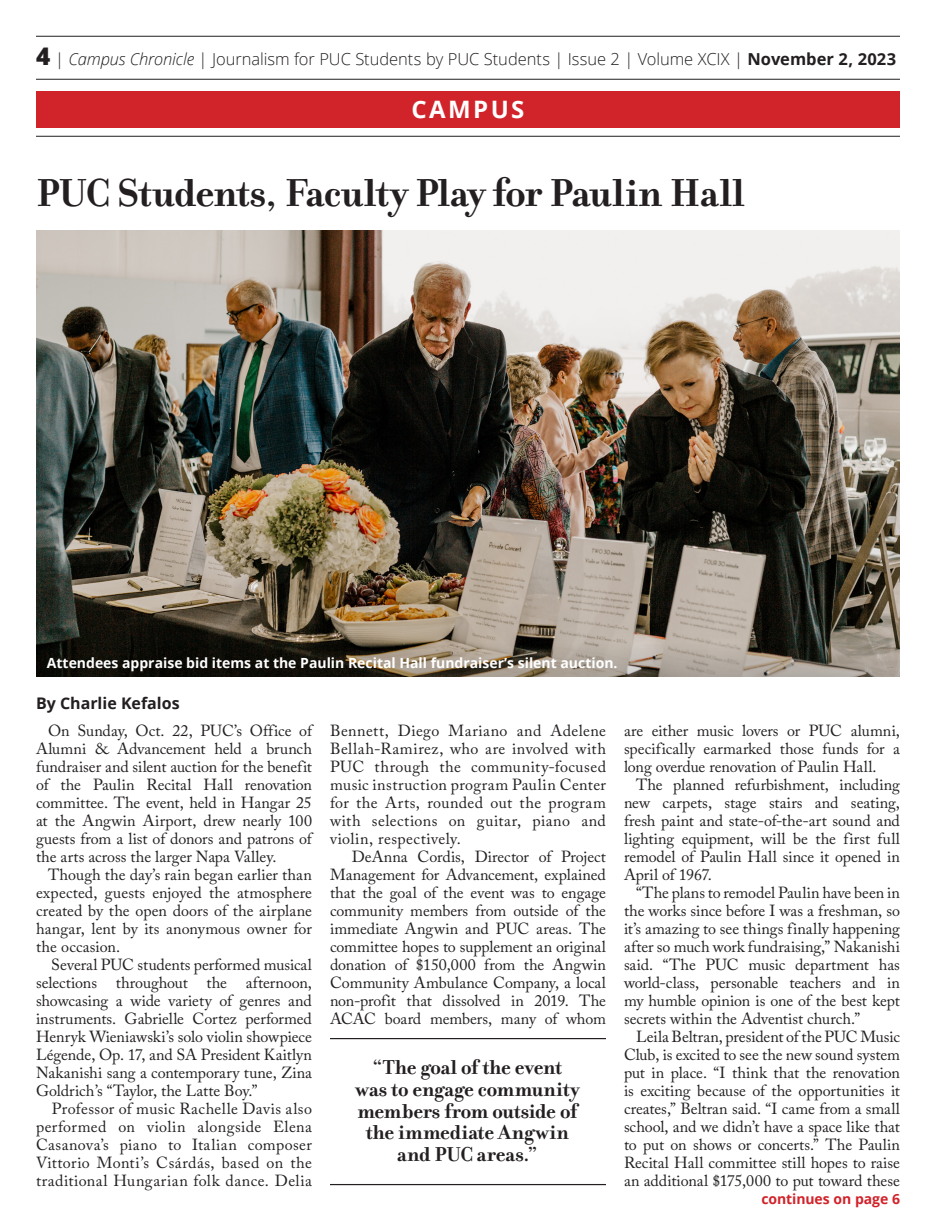
<style>
.page{position:relative;width:936px;height:1224px;background:#fff}
.page>*{position:absolute;margin:0;border:0;box-sizing:border-box;transform-origin:0 0}
.Headings{font:700 42px "Filosofia OT";letter-spacing:-.01em;color:#231f20}
.t1{font:700 24px "Open Sans";letter-spacing:.1em;color:#fff}
.Headings-2{font:700 21.7px/21.7px "Filosofia OT";color:#231f20;text-align:center}
.t2{font:300 16.5px "Open Sans";color:#231f20}
.Body_Copy{font:16px/18px "Adobe Caslon Pro";color:#231f20;text-align:justify}
.By_Line{font:700 16px "Open Sans";color:#231f20}
.caption_white{font:700 14px "Open Sans";color:#fff}
.Continued{font:700 14px "Open Sans";letter-spacing:-.005em;color:#d1232a}
.s1{font-weight:800;font-size:24.3px}
.s2{font-style:italic}
.s3{font-weight:700}
</style>
<div class="page">
<hr style="left:36px;top:79px;width:864px;height:1px;background:#231f20">
<hr style="left:36px;top:36px;width:864px;height:1px;background:#231f20">
<div style="left:36px;top:91px;width:864px;height:36px;background:#d1232a"></div>
<hr style="left:36px;top:136px;width:864px;height:1px;background:#231f20">
<img style="left:36px;top:230px;width:864px;height:447px">
<hr style="left:330px;top:1038px;width:276px;height:1px;background:#231f20">
<hr style="left:330px;top:1184px;width:276px;height:1px;background:#231f20">
<svg style="left:36px;top:630px;width:864px;height:46px;background:#635c51"></svg>
<p class="t2" style="left:36px;top:47px;width:862px"><span class="s1">4</span> | <span class="s2">Campus Chronicle</span> | Journalism for PUC Students by PUC Students | Issue 2 | Volume XCIX | <span class="s3">November 2, 2023</span></p>
<p class="t1" style="left:412px;top:93px;width:114px">CAMPUS</p>
<p class="Headings" style="left:36px;top:167px;width:710px">PUC Students, Faculty Play for Paulin Hall</p>
<p class="caption_white" style="left:47px;top:653px;width:572px">Attendees appraise bid items at the Paulin Recital Hall fundraiser’s silent auction.</p>
<p class="By_Line" style="left:36px;top:692px;width:145px">By Charlie Kefalos</p>
<p class="Body_Copy" style="left:36px;top:722px;width:278px;text-indent:12px">On Sunday, Oct. 22, PUC’s Office of Alumni &amp; Advancement held a brunch fundraiser and silent auction for the benefit of the Paulin Recital Hall renovation committee. The event, held in Hangar 25 at the Angwin Airport, drew nearly 100 guests from a list of donors and patrons of the arts across the larger Napa Valley.</p>
<p class="Body_Copy" style="left:36px;top:866px;width:278px;text-indent:12px">Though the day’s rain began earlier than expected, guests enjoyed the atmosphere created by the open doors of the airplane hangar, lent by its anonymous owner for the occasion.</p>
<p class="Body_Copy" style="left:36px;top:956px;width:278px;text-indent:15px">Several PUC students performed musical selections throughout the afternoon, showcasing a wide variety of genres and instruments. Gabrielle Cortez performed Henryk Wieniawski’s solo violin showpiece Légende, Op. 17, and SA President Kaitlyn Nakanishi sang a contemporary tune, Zina Goldrich’s “Taylor, the Latte Boy.”</p>
<p class="Body_Copy" style="left:36px;top:1100px;width:278px;text-indent:16px">Professor of music Rachelle Davis also performed on violin alongside Elena Casanova’s piano to Italian composer Vittorio Monti’s Csárdás, based on the traditional Hungarian folk dance. Delia</p>
<p class="Body_Copy" style="left:330px;top:721px;width:278px">Bennett, Diego Mariano and Adelene Bellah-Ramirez, who are involved with PUC through the community-focused music instruction program Paulin Center for the Arts, rounded out the program with selections on guitar, piano and violin, respectively.</p>
<p class="Body_Copy" style="left:330px;top:847px;width:278px;text-indent:22px">DeAnna Cordis, Director of Project Management for Advancement, explained that the goal of the event was to engage community members from outside of the immediate Angwin and PUC areas. The committee hopes to supplement an original donation of $150,000 from the Angwin Community Ambulance Company, a local non-profit that dissolved in 2019. The ACAC board members, many of whom</p>
<p class="Headings-2" style="left:356px;top:1057px;width:225px">“The goal of the event was to engage community members from outside of the immediate Angwin and PUC areas.”</p>
<p class="Body_Copy" style="left:624px;top:721px;width:277px">are either music lovers or PUC alumni, specifically earmarked those funds for a long overdue renovation of Paulin Hall.</p>
<p class="Body_Copy" style="left:624px;top:775px;width:277px;text-indent:12px">The planned refurbishment, including new carpets, stage stairs and seating, fresh paint and state-of-the-art sound and lighting equipment, will be the first full remodel of Paulin Hall since it opened in April of 1967.</p>
<p class="Body_Copy" style="left:624px;top:883px;width:278px;text-indent:12px">“The plans to remodel Paulin have been in the works since before I was a freshman, so it’s amazing to see things finally happening after so much work fundraising,” Nakanishi said. “The PUC music department has world-class, personable teachers and in my humble opinion is one of the best kept secrets within the Adventist church.”</p>
<p class="Body_Copy" style="left:624px;top:1027px;width:278px;text-indent:12px">Leila Beltran, president of the PUC Music Club, is excited to see the new sound system put in place. “I think that the renovation is exciting because of the opportunities it creates,” Beltran said. “I came from a small school, and we didn’t have a space like that to put on shows or concerts.” The Paulin Recital Hall committee still hopes to raise an additional $175,000 to put toward these</p>
<p class="Continued" style="left:761px;top:1189px;width:140px">continues on page 6</p>
</div>
